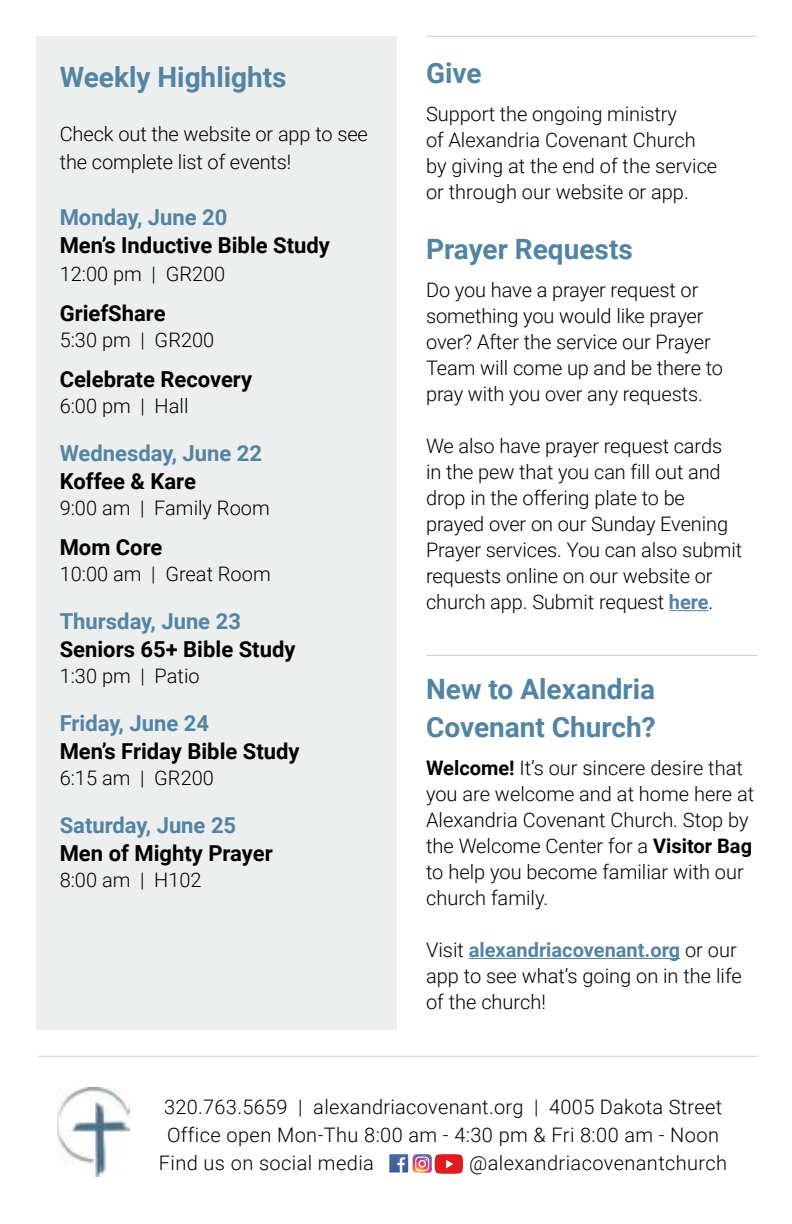
<style>
.page{position:relative;width:792px;height:1224px;background:#fff}
.page>*{position:absolute;margin:0;border:0;box-sizing:border-box;transform-origin:0 0}
.t1{font:700 28px/37.6px "Roboto";color:#5284a4}
.t2{font:700 22px "Roboto";color:#000}
.t3{font:700 22px "Roboto";color:#5284a4}
.t4{font:300 20px/26px "Roboto";color:#000}
.t5{font:300 20px "Roboto";letter-spacing:.02em;color:#000}
.s1{font-weight:700;color:#5284a4}
.s2{font-weight:700}
</style>
<div class="page">
<hr style="left:426px;top:36px;width:331px;height:1px;background:#000">
<hr style="left:669px;top:610px;width:40px;height:1px;background:#5284a4">
<hr style="left:469px;top:958px;width:211px;height:1px;background:#5284a4">
<hr style="left:37px;top:1056px;width:720px;height:1px;background:#000">
<hr style="left:426px;top:655px;width:331px;height:1px;background:#000">
<svg style="left:389px;top:1154px;width:74px;height:20px"></svg>
<div style="left:36px;top:36px;width:361px;height:994px;background:#edeeee"></div>
<img style="left:58px;top:1088px;width:71px;height:89px">
<h1 class="t1" style="left:60px;top:57px;width:229px">Weekly Highlights</h1>
<p class="t4" style="left:60px;top:119px;width:310px;line-height:28px">Check out the website or app to see the complete list of events!</p>
<p class="t3" style="left:60px;top:202px;width:169px">Monday, June 20</p>
<p class="t2" style="left:60px;top:230px;width:272px">Men’s Inductive Bible Study</p>
<p class="t4" style="left:60px;top:260px;width:167px">12:00 pm | GR200</p>
<p class="t2" style="left:60px;top:298px;width:107px">GriefShare</p>
<p class="t4" style="left:60px;top:326px;width:156px">5:30 pm | GR200</p>
<p class="t2" style="left:60px;top:364px;width:194px">Celebrate Recovery</p>
<p class="t4" style="left:60px;top:392px;width:130px">6:00 pm | Hall</p>
<p class="t3" style="left:60px;top:438px;width:204px">Wednesday, June 22</p>
<p class="t2" style="left:60px;top:466px;width:138px">Koffee &amp; Kare</p>
<p class="t4" style="left:60px;top:494px;width:212px">9:00 am | Family Room</p>
<p class="t2" style="left:60px;top:532px;width:104px">Mom Core</p>
<p class="t4" style="left:60px;top:560px;width:213px">10:00 am | Great Room</p>
<p class="t3" style="left:60px;top:606px;width:183px">Thursday, June 23</p>
<p class="t2" style="left:60px;top:634px;width:237px">Seniors 65+ Bible Study</p>
<p class="t4" style="left:60px;top:662px;width:142px">1:30 pm | Patio</p>
<p class="t3" style="left:60px;top:708px;width:151px">Friday, June 24</p>
<p class="t2" style="left:60px;top:736px;width:241px">Men’s Friday Bible Study</p>
<p class="t4" style="left:60px;top:764px;width:156px">6:15 am | GR200</p>
<p class="t3" style="left:60px;top:810px;width:178px">Saturday, June 25</p>
<p class="t2" style="left:60px;top:838px;width:215px">Men of Mighty Prayer</p>
<p class="t4" style="left:60px;top:866px;width:144px">8:00 am | H102</p>
<h1 class="t1" style="left:426px;top:53px;width:57px">Give</h1>
<p class="t4" style="left:426px;top:100px;width:293px">Support the ongoing ministry<br>of Alexandria Covenant Church by giving at the end of the service or through our website or app.</p>
<h1 class="t1" style="left:426px;top:229px;width:208px">Prayer Requests</h1>
<p class="t4" style="left:426px;top:276px;width:299px">Do you have a prayer request or something you would like prayer over? After the service our Prayer<br>Team will come up and be there to pray with you over any requests.</p>
<p class="t4" style="left:426px;top:432px;width:318px">We also have prayer request cards in the pew that you can fill out and drop in the offering plate to be prayed over on our Sunday Evening Prayer services. You can also submit requests online on our website or church app. Submit request <span class="s1">here</span>.</p>
<h1 class="t1" style="left:426px;top:670px;width:231px">New to Alexandria<br>Covenant Church?</h1>
<p class="t4" style="left:426px;top:754px;width:330px"><span class="s2">Welcome!</span> It’s our sincere desire that you are welcome and at home here at<br>Alexandria Covenant Church. Stop by the Welcome Center for a <span class="s2">Visitor Bag </span>to help you become familiar with our church family.</p>
<p class="t4" style="left:426px;top:936px;width:317px">Visit <span class="s1">alexandriacovenant.org</span> or our app to see what’s going on in the life of the church!</p>
<p class="t4" style="left:164px;top:1093px;width:560px">320.763.5659 | alexandriacovenant.org | 4005 Dakota Street</p>
<p class="t5" style="left:167px;top:1121px;width:554px">Office open Mon-Thu 8:00 am - 4:30 pm &amp; Fri 8:00 am - Noon</p>
<p class="t5" style="left:159px;top:1149px;width:217px">Find us on social media</p>
<p class="t5" style="left:469px;top:1149px;width:260px">@alexandriacovenantchurch</p>
</div>
